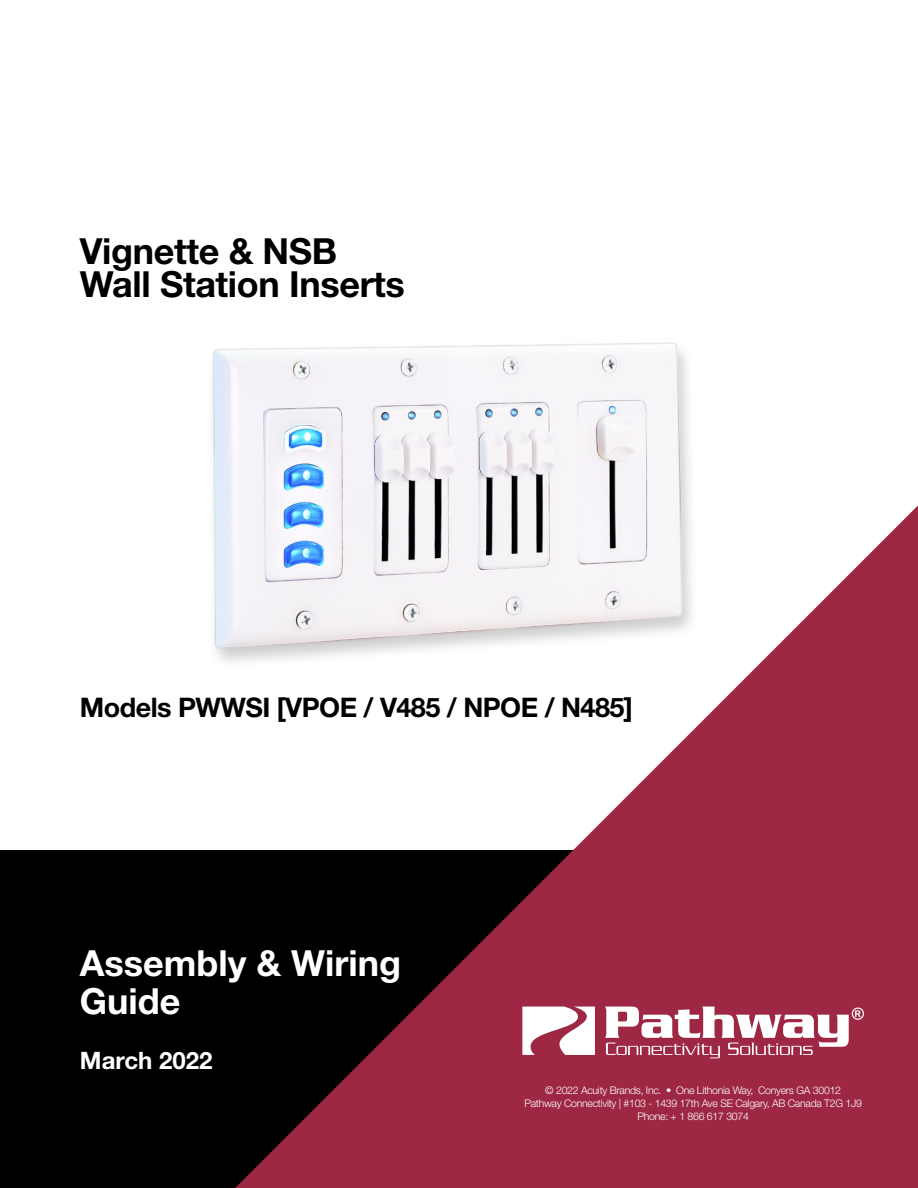
<style>
.page{position:relative;width:918px;height:1188px;background:#fff}
.page>*{position:absolute;margin:0;border:0;box-sizing:border-box;transform-origin:0 0}
.TOC_Title{font:700 36px/33px "Helvetica Neue LT Std";letter-spacing:-.01em;color:#000}
.t1{font:700 36px/37.5px "Helvetica Neue LT Std";color:#fff}
.TOC_Title-2{font:700 27px "Helvetica Neue LT Std";letter-spacing:-.02em;color:#000}
.t2{font:700 24px "Helvetica Neue LT Std";color:#fff}
.t3{font:300 10.5px "Helvetica Neue LT Std";letter-spacing:-.025em;color:#fff}
</style>
<div class="page">
<div style="left:0;top:850px;width:794px;height:338px;background:#000"></div>
<svg style="left:235px;top:505px;width:683px;height:683px;fill:#9e2843"></svg>
<svg style="left:522px;top:1007px;width:73px;height:48px;background:#e5c6cd"></svg>
<svg style="left:605px;top:1007px;width:259px;height:51px;background:#c37a8a"></svg>
<img style="left:212px;top:342px;width:498px;height:329px">
<p class="TOC_Title" style="left:80px;top:234px;width:327px">Vignette &amp; NSB<br>Wall Station Inserts</p>
<p class="TOC_Title-2" style="left:80px;top:691px;width:555px">Models PWWSI [VPOE / V485 / NPOE / N485]</p>
<p class="t1" style="left:80px;top:944px;width:323px">Assembly &amp; Wiring<br>Guide</p>
<p class="t2" style="left:80px;top:1046px;width:134px">March 2022</p>
<p class="t3" style="left:545px;top:1084px;width:297px">© 2022 Acuity Brands, Inc. • One Lithonia Way, Conyers GA 30012</p>
<p class="t3" style="left:524px;top:1097px;width:339px">Pathway Connectivity | #103 - 1439 17th Ave SE Calgary, AB Canada T2G 1J9</p>
<p class="t3" style="left:637px;top:1109px;width:113px">Phone: + 1 866 617 3074</p>
</div>
